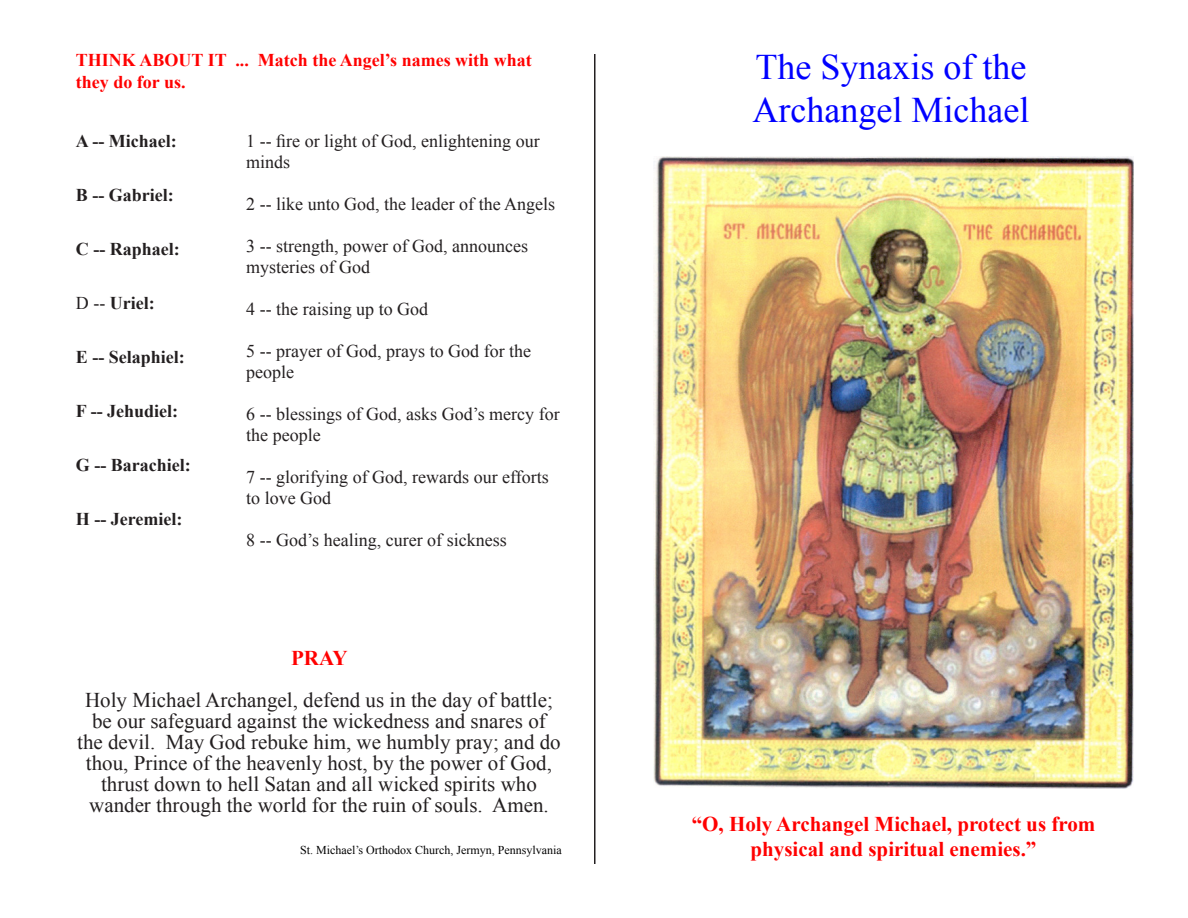
<style>
.page{position:relative;width:1188px;height:918px;background:#fff}
.page>*{position:absolute;margin:0;border:0;box-sizing:border-box;transform-origin:0 0}
.t1{font:36px "Times New Roman";color:#00f}
.t2{font:21px/21px "Times New Roman";color:#231f20;text-align:center}
.t3{font:700 21px "Times New Roman";color:#f00}
.t4{font:18px/21px "Times New Roman";color:#231f20}
.t5{font:700 18px "Times New Roman";color:#231f20}
.t6{font:700 18px/21.6px "Times New Roman";color:#f00}
.t7{font:12px "Times New Roman";color:#000}
.s1{font-weight:400}
</style>
<div class="page">
<hr style="left:594px;top:54px;width:2px;height:810px;background:#231f20">
<img style="left:653px;top:157px;width:481px;height:631px">
<p class="t6" style="left:76px;top:49px;width:457px">THINK ABOUT IT ... Match the Angel’s names with what they do for us.</p>
<p class="t5" style="left:76px;top:129px;width:102px">A -- Michael:</p>
<p class="t5" style="left:76px;top:183px;width:99px">B -- Gabriel:</p>
<p class="t5" style="left:76px;top:237px;width:105px">C -- Raphael:</p>
<p class="t5" style="left:76px;top:291px;width:80px"><span class="s1">D --</span> Uriel:</p>
<p class="t5" style="left:76px;top:345px;width:111px">E -- Selaphiel:</p>
<p class="t5" style="left:76px;top:399px;width:104px">F -- Jehudiel:</p>
<p class="t5" style="left:76px;top:453px;width:116px">G -- Barachiel:</p>
<p class="t5" style="left:76px;top:507px;width:108px">H -- Jeremiel:</p>
<p class="t4" style="left:246px;top:131px;width:295px">1 -- fire or light of God, enlightening our minds</p>
<p class="t4" style="left:246px;top:194px;width:310px">2 -- like unto God, the leader of the Angels</p>
<p class="t4" style="left:246px;top:236px;width:283px">3 -- strength, power of God, announces mysteries of God</p>
<p class="t4" style="left:246px;top:299px;width:183px">4 -- the raising up to God</p>
<p class="t4" style="left:246px;top:341px;width:286px">5 -- prayer of God, prays to God for the people</p>
<p class="t4" style="left:246px;top:404px;width:315px">6 -- blessings of God, asks God’s mercy for the people</p>
<p class="t4" style="left:246px;top:467px;width:304px">7 -- glorifying of God, rewards our efforts to love God</p>
<p class="t4" style="left:246px;top:530px;width:262px">8 -- God’s healing, curer of sickness</p>
<p class="t3" style="left:291px;top:644px;width:58px">PRAY</p>
<p class="t2" style="left:77px;top:689px;width:485px">Holy Michael Archangel, defend us in the day of battle; be our safeguard against the wickedness and snares of the devil. May God rebuke him, we humbly pray; and do thou, Prince of the heavenly host, by the power of God, thrust down to hell Satan and all wicked spirits who</p>
<p class="t2" style="left:89px;top:794px;width:461px">wander through the world for the ruin of souls. Amen.</p>
<p class="t7" style="left:300px;top:842px;width:263px">St. Michael’s Orthodox Church, Jermyn, Pennsylvania</p>
<p class="t1" style="left:756px;top:43px;width:272px">The Synaxis of the</p>
<p class="t1" style="left:753px;top:86px;width:278px">Archangel Michael</p>
<p class="t3" style="left:692px;top:809px;width:405px">“O, Holy Archangel Michael, protect us from</p>
<p class="t3" style="left:751px;top:834px;width:287px">physical and spiritual enemies.”</p>
</div>
